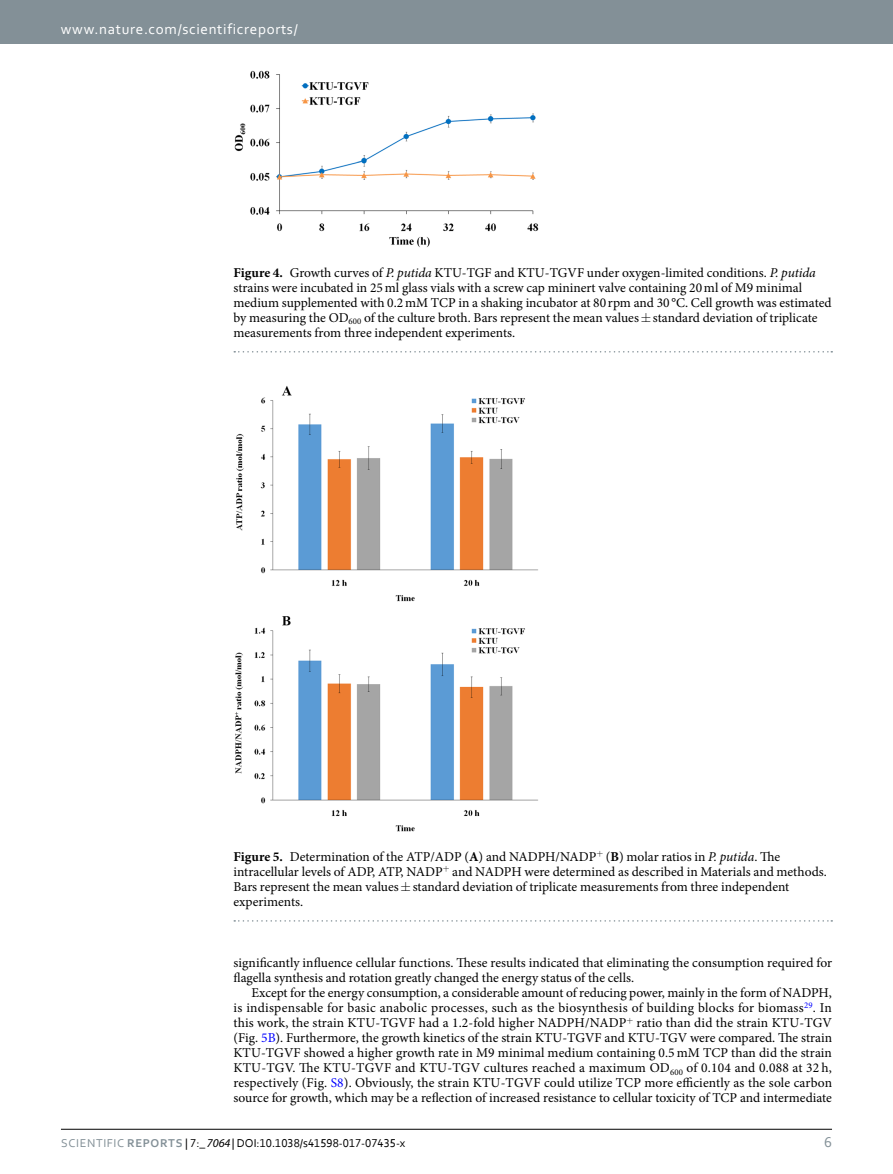
<style>
.page{position:relative;width:893px;height:1174px;background:#fff}
.page>*{position:absolute;margin:0;border:0;box-sizing:border-box;transform-origin:0 0}
.t1{font:15px "Corbel 2";letter-spacing:.045em;color:#fff}
.t2{font:15px "Corbel 2";color:#839097}
.t3{font:13.5px/15px "Minion Pro";color:#000}
.t4{font:12px "Corbel";color:#000}
.s1{font-weight:700}
.s2{font-style:italic}
.s3{color:#00f}
.s4{font-family:"Corbel 2";color:#839097}
.s5{font-family:"Corbel Bold 2";color:#839097}
.s6{font-family:"Myriad Pro";font-style:italic}
</style>
<div class="page">
<div style="left:0;top:0;width:893px;height:43px;background:#839097"></div>
<hr style="left:61px;top:1129px;width:771px;height:1px;background:#000">
<img style="left:234px;top:70px;width:305px;height:178px">
<svg style="left:234px;top:351px;width:598px;height:1px"></svg>
<img style="left:235px;top:386px;width:303px;height:446px">
<svg style="left:234px;top:920px;width:598px;height:1px"></svg>
<p class="t1" style="left:61px;top:19px;width:238px">www.nature.com/scientificreports/</p>
<p class="t3" style="left:233px;top:265px;width:600px"><span class="s1">Figure 4.</span> Growth curves of <span class="s2">P. putida</span> KTU-TGF and KTU-TGVF under oxygen-limited conditions. <span class="s2">P. putida </span>strains were incubated in 25ml glass vials with a screw cap mininert valve containing 20ml of M9 minimal medium supplemented with 0.2mM TCP in a shaking incubator at 80 rpm and 30 °C. Cell growth was estimated by measuring the OD<sub>600</sub> of the culture broth. Bars represent the mean values standard deviation of triplicate measurements from three independent experiments.</p>
<p class="t3" style="left:233px;top:849px;width:595px"><span class="s1">Figure 5.</span> Determination of the ATP/ADP (<span class="s1">A</span>) and NADPH/NADP (<span class="s1">B</span>) molar ratios in <span class="s2">P. putida</span>. The intracellular levels of ADP, ATP, NADP and NADPH were determined as described in Materials and methods.<br>Bars represent the mean values standard deviation of triplicate measurements from three independent experiments.</p>
<p class="t3" style="left:233px;top:955px;width:600px">significantly influence cellular functions. These results indicated that eliminating the consumption required for flagella synthesis and rotation greatly changed the energy status of the cells.</p>
<p class="t3" style="left:233px;top:985px;width:600px;text-align:justify;text-indent:18px">Except for the energy consumption, a considerable amount of reducing power, mainly in the form of NADPH, is indispensable for basic anabolic processes, such as the biosynthesis of building blocks for biomass<sup>29</sup>. In this work, the strain KTU-TGVF had a 1.2-fold higher NADPH/NADP ratio than did the strain KTU-TGV (Fig. <span class="s3">5B</span>). Furthermore, the growth kinetics of the strain KTU-TGVF and KTU-TGV were compared. The strain KTU-TGVF showed a higher growth rate in M9 minimal medium containing 0.5 mM TCP than did the strain KTU-TGV. The KTU-TGVF and KTU-TGV cultures reached a maximum OD<sub>600</sub> of 0.104 and 0.088 at 32 h, respectively (Fig. <span class="s3">S8</span>). Obviously, the strain KTU-TGVF could utilize TCP more efficiently as the sole carbon source for growth, which may be a reflection of increased resistance to cellular toxicity of TCP and intermediate</p>
<p class="t4" style="left:61px;top:1135px;width:345px"><span class="s4">SciENTific</span> <span class="s5">REPORTS</span> | 7:_ <span class="s6">7064</span> | DOI:10.1038/s41598-017-07435-x</p>
<p class="t2" style="left:824px;top:1132px;width:9px">6</p>
</div>
